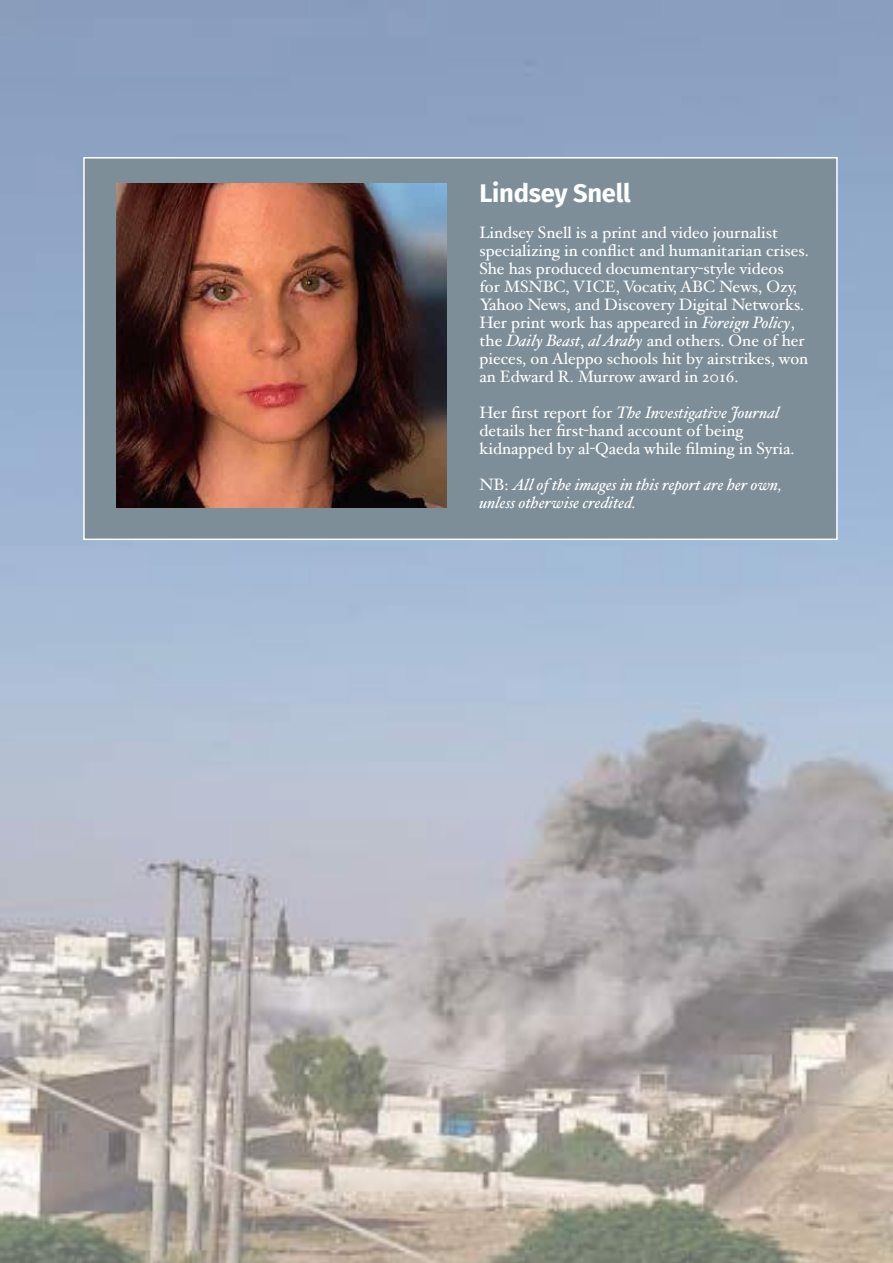
<style>
.page{position:relative;width:893px;height:1263px;background:#fff}
.page>*{position:absolute;margin:0;border:0;box-sizing:border-box;transform-origin:0 0}
.t1{font:700 25.5px "Fira Sans";letter-spacing:-.01em;color:#fff}
.t2{font:16.5px/18px "Hoefler Text";color:#fff}
.t3{font:italic 16.5px/18px "Hoefler Text";color:#fff}
.s1{font-style:italic}
.s2{font-style:normal}
</style>
<div class="page">
<img style="left:0;top:0;width:893px;height:1263px">
<div style="left:83px;top:157px;width:755px;height:383px;background:#7d8e98;border:2px solid #fff"></div>
<img style="left:117px;top:184px;width:329px;height:323px">
<h1 class="t1" style="left:479px;top:175px;width:153px">Lindsey Snell</h1>
<p class="t2" style="left:479px;top:223px;width:331px">Lindsey Snell is a print and video journalist specializing in conflict and humanitarian crises.<br>She has produced documentary-style videos<br>for MSNBC, VICE, Vocativ, ABC News, Ozy, Yahoo News, and Discovery Digital Networks.<br>Her print work has appeared in <span class="s1">Foreign Policy</span>, the <span class="s1">Daily Beast</span>, <span class="s1">al Araby</span> and others. One of her pieces, on Aleppo schools hit by airstrikes, won an Edward R. Murrow award in 2016.</p>
<p class="t2" style="left:479px;top:403px;width:317px">Her first report for <span class="s1">The Investigative Journal </span>details her first-hand account of being kidnapped by al-Qaeda while filming in Syria.</p>
<p class="t3" style="left:479px;top:475px;width:304px"><span class="s2">NB:</span> All of the images in this report are her own, unless otherwise credited.</p>
</div>
